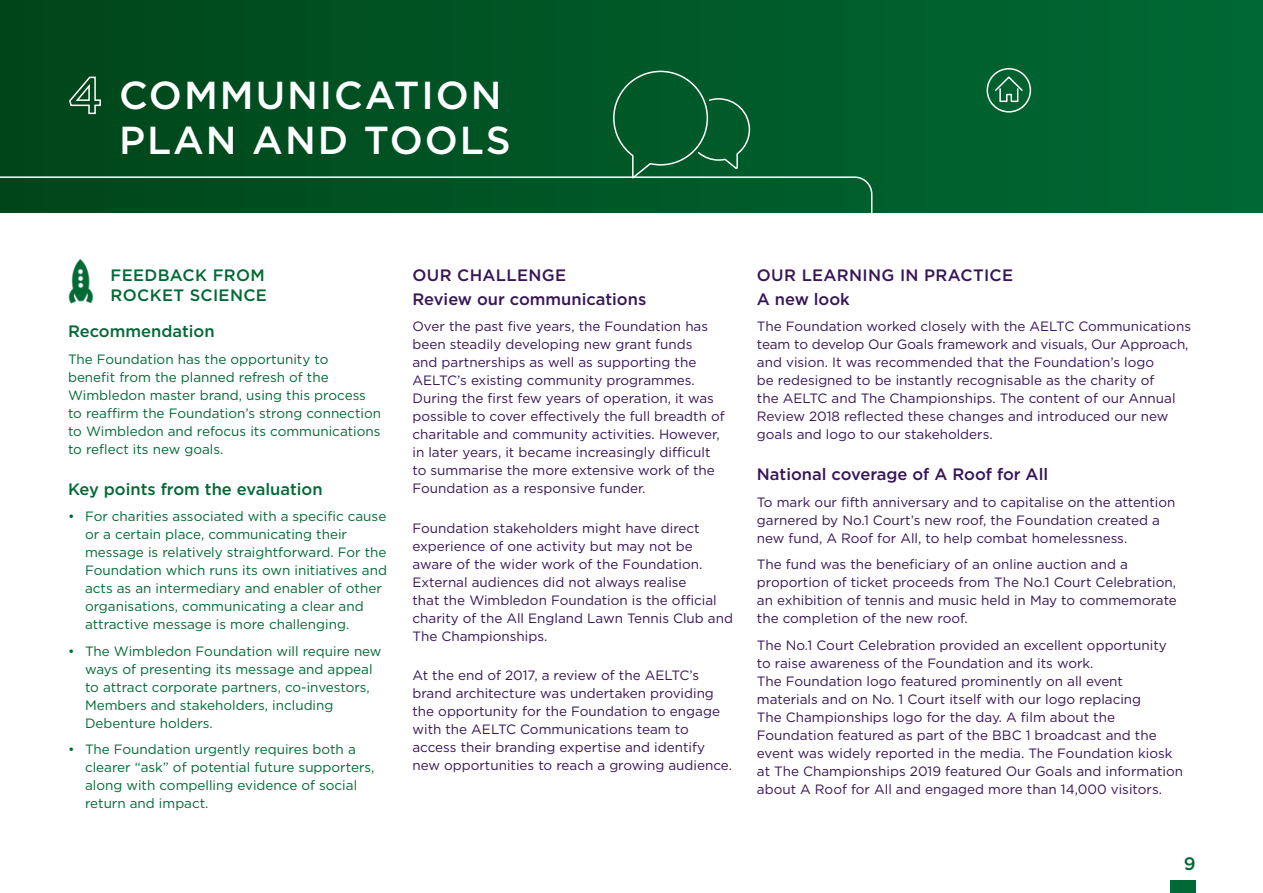
<style>
.page{position:relative;width:1263px;height:893px;background:#fff}
.page>*{position:absolute;margin:0;border:0;box-sizing:border-box;transform-origin:0 0}
.t1{font:500 39px/45px "Gotham";letter-spacing:.05em;color:#fff;text-align:right}
.t2{font:500 18px "Gotham";color:#006935}
.t3{font:500 16.5px/23.7px "Gotham";color:#371557}
.t4{font:500 16.5px "Gotham";color:#006935}
.t5{font:500 16.5px/23.7px "Gotham";letter-spacing:.02em;color:#371557}
.t6{font:500 16.5px/19.5px "Gotham";letter-spacing:.02em;color:#006935}
.t7{font:13.5px/18px "Gotham";color:#371557}
.t8{font:13.5px/18px "Gotham";color:#006935}
.s1{font-size:51px}
</style>
<div class="page">
<div style="left:0;top:0;width:1263px;height:213px;background:linear-gradient(to right,#00461a,#006935)"></div>
<div style="left:1170px;top:881px;width:26px;height:12px;background:#006935"></div>
<div style="left:986px;top:68px;width:45px;height:45px;border:2px solid #fff;border-radius:50%"></div>
<svg style="left:993px;top:75px;width:31px;height:28px"></svg>
<img style="left:68px;top:259px;width:26px;height:45px">
<svg style="left:612px;top:70px;width:139px;height:106px"></svg>
<svg style="left:0;top:176px;width:1263px;height:37px"></svg>
<h1 class="t1" style="left:68px;top:72px;width:444px"><span class="s1">4</span> COMMUNICATION<br>PLAN AND TOOLS</h1>
<p class="t6" style="left:111px;top:266px;width:158px">FEEDBACK FROM<br>ROCKET SCIENCE</p>
<p class="t4" style="left:68px;top:321px;width:148px">Recommendation</p>
<p class="t8" style="left:68px;top:350px;width:314px">The Foundation has the opportunity to<br>benefit from the planned refresh of the Wimbledon master brand, using this process to reaffirm the Foundation’s strong connection to Wimbledon and refocus its communications to reflect its new goals.</p>
<p class="t4" style="left:68px;top:478px;width:256px">Key points from the evaluation</p>
<p class="t8" style="left:85px;top:507px;width:303px;text-indent:-17px">• For charities associated with a specific cause or a certain place, communicating their message is relatively straightforward. For the Foundation which runs its own initiatives and acts as an intermediary and enabler of other organisations, communicating a clear and attractive message is more challenging.</p>
<p class="t8" style="left:85px;top:642px;width:298px;text-indent:-17px">• The Wimbledon Foundation will require new ways of presenting its message and appeal to attract corporate partners, co-investors, Members and stakeholders, including Debenture holders.</p>
<p class="t8" style="left:85px;top:740px;width:291px;text-indent:-17px">• The Foundation urgently requires both a clearer “ask” of potential future supporters, along with compelling evidence of social return and impact.</p>
<p class="t3" style="left:412px;top:263px;width:235px">OUR CHALLENGE<br>Review our communications</p>
<p class="t7" style="left:412px;top:317px;width:314px">Over the past five years, the Foundation has been steadily developing new grant funds<br>and partnerships as well as supporting the AELTC’s existing community programmes.<br>During the first few years of operation, it was possible to cover effectively the full breadth of charitable and community activities. However, in later years, it became increasingly difficult to summarise the more extensive work of the Foundation as a responsive funder.</p>
<p class="t7" style="left:412px;top:518px;width:322px">Foundation stakeholders might have direct experience of one activity but may not be aware of the wider work of the Foundation.<br>External audiences did not always realise<br>that the Wimbledon Foundation is the official charity of the All England Lawn Tennis Club and The Championships.</p>
<p class="t7" style="left:412px;top:666px;width:321px">At the end of 2017, a review of the AELTC’s brand architecture was undertaken providing the opportunity for the Foundation to engage with the AELTC Communications team to access their branding expertise and identify new opportunities to reach a growing audience.</p>
<p class="t5" style="left:757px;top:263px;width:258px">OUR LEARNING IN PRACTICE<br>A new look</p>
<p class="t7" style="left:757px;top:317px;width:436px">The Foundation worked closely with the AELTC Communications team to develop Our Goals framework and visuals, Our Approach, and vision. It was recommended that the Foundation’s logo<br>be redesigned to be instantly recognisable as the charity of<br>the AELTC and The Championships. The content of our Annual Review 2018 reflected these changes and introduced our new goals and logo to our stakeholders.</p>
<p class="t3" style="left:757px;top:462px;width:293px">National coverage of A Roof for All</p>
<p class="t7" style="left:757px;top:493px;width:420px">To mark our fifth anniversary and to capitalise on the attention garnered by No.1 Court’s new roof, the Foundation created a new fund, A Roof for All, to help combat homelessness.</p>
<p class="t7" style="left:757px;top:555px;width:421px">The fund was the beneficiary of an online auction and a proportion of ticket proceeds from The No.1 Court Celebration, an exhibition of tennis and music held in May to commemorate the completion of the new roof.</p>
<p class="t7" style="left:757px;top:636px;width:428px">The No.1 Court Celebration provided an excellent opportunity to raise awareness of the Foundation and its work.<br>The Foundation logo featured prominently on all event materials and on No. 1 Court itself with our logo replacing<br>The Championships logo for the day. A film about the Foundation featured as part of the BBC 1 broadcast and the event was widely reported in the media. The Foundation kiosk at The Championships 2019 featured Our Goals and information about A Roof for All and engaged more than 14,000 visitors.</p>
<h2 class="t2" style="left:1184px;top:852px;width:13px">9</h2>
</div>
